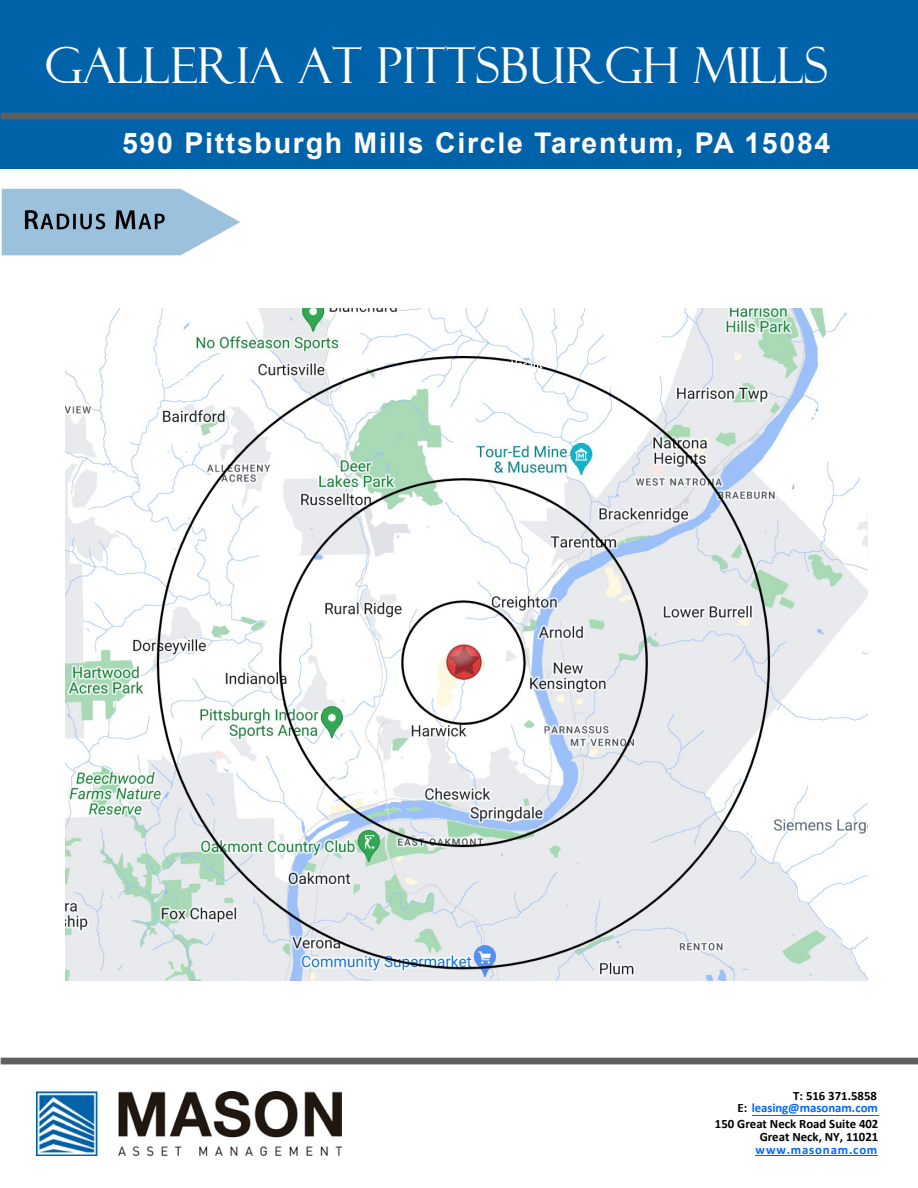
<style>
.page{position:relative;width:918px;height:1188px;background:#fff}
.page>*{position:absolute;margin:0;border:0;box-sizing:border-box;transform-origin:0 0}
.t1{font:49.65px "Felix Titling";color:#fff}
.t2{font:700 28.5px "Arial";letter-spacing:.06em;color:#fff}
.t3{font:700 12.75px/13.5px "Calibri";color:#000;text-align:right}
.t4{font:700 12.75px/12.5px "Calibri";color:#06f;text-align:right}
.t5{font:700 12.75px "Calibri";letter-spacing:.07em;color:#06f}
.s1{color:#000}
</style>
<div class="page">
<hr style="left:752px;top:1115px;width:126px;height:1px;background:#06f">
<hr style="left:756px;top:1155px;width:122px;height:1px;background:#06f">
<img style="left:65px;top:308px;width:803px;height:673px">
<img style="left:36px;top:1092px;width:305px;height:64px">
<div style="left:0;top:0;width:918px;height:169px;background:#0062a9"></div>
<div style="left:1px;top:113px;width:917px;height:6px;background:#5f5f5f"></div>
<img style="left:153px;top:361px;width:37px;height:13px">
<img style="left:150px;top:374px;width:43px;height:12px">
<img style="left:511px;top:358px;width:37px;height:12px">
<img style="left:508px;top:370px;width:42px;height:13px">
<div style="left:1px;top:1058px;width:917px;height:6px;background:#5f5f5f"></div>
<svg style="left:2px;top:189px;width:238px;height:66px"></svg>
<img style="left:23px;top:203px;width:34px;height:33px">
<img style="left:40px;top:208px;width:74px;height:26px">
<img style="left:114px;top:203px;width:48px;height:33px">
<img style="left:138px;top:208px;width:43px;height:26px">
<h1 class="t1" style="left:45px;top:36px;width:785px">GALLERIA AT PITTSBURGH MILLS</h1>
<h2 class="t2" style="left:122px;top:123px;width:710px">590 Pittsburgh Mills Circle Tarentum, PA 15084</h2>
<p class="t4" style="left:738px;top:1089px;width:142px"><span class="s1">T: 516 371.5858<br>E:</span> leasing@masonam.com</p>
<p class="t3" style="left:715px;top:1117px;width:165px">150 Great Neck Road Suite 402<br>Great Neck, NY, 11021</p>
<p class="t5" style="left:756px;top:1141px;width:123px">www.masonam.com</p>
</div>
